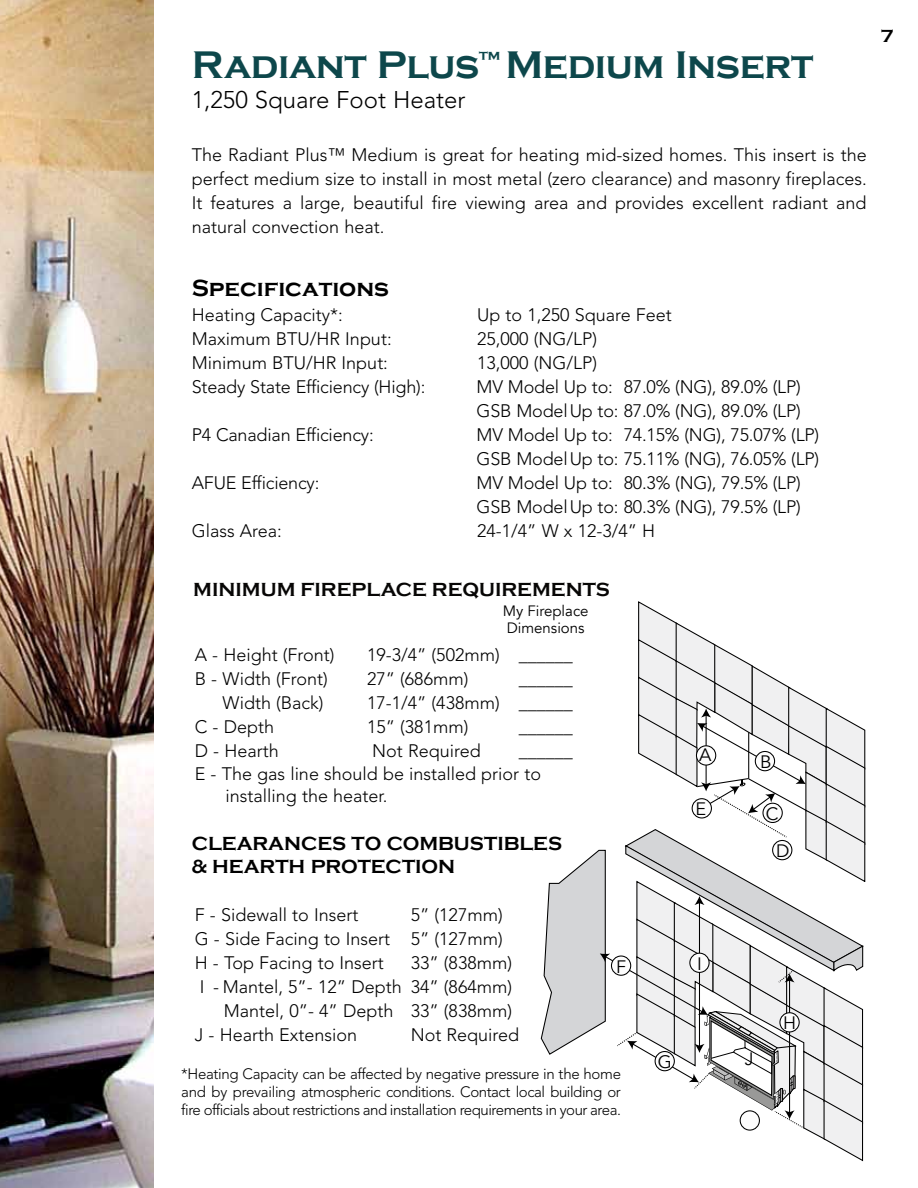
<style>
.page{position:relative;width:918px;height:1188px;background:#fff}
.page>*{position:absolute;margin:0;border:0;box-sizing:border-box;transform-origin:0 0}
.t1{font:700 39.6px "Copperplate Gothic";letter-spacing:-.01em;color:#0d474b}
.t2{font:300 24px "Avenir LT Std";color:#000}
.t3{font:700 24px "Copperplate Gothic";color:#000}
.t4{font:700 19.5px/23.4px "Copperplate Gothic";color:#000}
.t5{font:700 19.5px "Copperplate Gothic";color:#070605}
.t6{font:300 18px/24px "Avenir LT Std";color:#000}
.t7{font:18px/36.8px "Avenir";color:#000}
.t8{font:700 18px "Copperplate Gothic";color:#000}
.t9{font:300 15px/18px "Avenir LT Std";letter-spacing:-.03em;color:#000;text-align:justify}
.t10{font:15px/16.5px "Avenir";color:#000}
.s1{color:#fff}
</style>
<div class="page">
<img style="left:0;top:0;width:153px;height:1188px">
<svg style="left:540px;top:601px;width:326px;height:561px"></svg>
<h1 class="t1" style="left:192px;top:43px;width:623px">Radiant Plus<sup>™</sup> Medium Insert</h1>
<h2 class="t2" style="left:192px;top:86px;width:275px">1,250 Square Foot Heater</h2>
<p class="t6" style="left:192px;top:143px;width:677px;text-align:justify">The Radiant Plus™ Medium is great for heating mid-sized homes. This insert is the perfect medium size to install in most metal (zero clearance) and masonry fireplaces.<br>It features a large, beautiful fire viewing area and provides excellent radiant and natural convection heat.</p>
<p class="t8" style="left:881px;top:26px;width:14px">7</p>
<h2 class="t3" style="left:192px;top:275px;width:199px">Specifications</h2>
<p class="t6" style="left:192px;top:303px;width:153px">Heating Capacity*:</p>
<p class="t6" style="left:477px;top:303px;width:196px">Up to 1,250 Square Feet</p>
<p class="t6" style="left:192px;top:327px;width:201px">Maximum BTU/HR Input:</p>
<p class="t6" style="left:477px;top:327px;width:121px">25,000 (NG/LP)</p>
<p class="t6" style="left:192px;top:351px;width:198px">Minimum BTU/HR Input:</p>
<p class="t6" style="left:477px;top:351px;width:121px">13,000 (NG/LP)</p>
<p class="t6" style="left:192px;top:375px;width:235px">Steady State Efficiency (High):</p>
<p class="t6" style="left:477px;top:375px;width:326px">MV Model Up to: 87.0% (NG), 89.0% (LP)<br>GSB ModelUp to: 87.0% (NG), 89.0% (LP)</p>
<p class="t6" style="left:192px;top:423px;width:184px">P4 Canadian Efficiency:</p>
<p class="t6" style="left:477px;top:423px;width:344px">MV Model Up to: 74.15% (NG), 75.07% (LP)<br>GSB ModelUp to: 75.11% (NG), 76.05% (LP)</p>
<p class="t6" style="left:192px;top:471px;width:129px">AFUE Efficiency:</p>
<p class="t6" style="left:477px;top:471px;width:326px">MV Model Up to: 80.3% (NG), 79.5% (LP)<br>GSB ModelUp to: 80.3% (NG), 79.5% (LP)</p>
<p class="t6" style="left:192px;top:519px;width:92px">Glass Area:</p>
<p class="t6" style="left:477px;top:519px;width:180px">24-1/4” W x 12-3/4” H</p>
<p class="t5" style="left:193px;top:579px;width:418px">MINIMUM FIREPLACE REQUIREMENTS</p>
<p class="t10" style="left:503px;top:603px;width:87px">My Fireplace<br>Dimensions</p>
<p class="t6" style="left:195px;top:643px;width:141px">A - Height (Front)</p>
<p class="t6" style="left:367px;top:643px;width:207px">19-3/4” (502mm) ______</p>
<p class="t6" style="left:195px;top:667px;width:135px">B - Width (Front)</p>
<p class="t6" style="left:367px;top:667px;width:103px">27” (686mm)</p>
<p class="t6" style="left:519px;top:667px;width:55px">______</p>
<p class="t6" style="left:195px;top:691px;width:130px"><span class="s1">B -</span> Width (Back)</p>
<p class="t6" style="left:367px;top:691px;width:207px">17-1/4” (438mm) ______</p>
<p class="t6" style="left:195px;top:715px;width:81px">C - Depth</p>
<p class="t6" style="left:367px;top:715px;width:103px">15” (381mm)</p>
<p class="t6" style="left:519px;top:715px;width:55px">______</p>
<p class="t6" style="left:195px;top:739px;width:85px">D - Hearth</p>
<p class="t6" style="left:372px;top:739px;width:110px">Not Required</p>
<p class="t6" style="left:519px;top:739px;width:55px">______</p>
<p class="t6" style="left:226px;top:763px;width:317px;line-height:22.5px;text-indent:-31px">E - The gas line should be installed prior to installing the heater.</p>
<p class="t4" style="left:192px;top:832px;width:372px">CLEARANCES TO COMBUSTIBLES &amp; HEARTH PROTECTION</p>
<p class="t6" style="left:195px;top:903px;width:165px">F - Sidewall to Insert</p>
<p class="t6" style="left:195px;top:903px;width:309px;text-align:justify;text-indent:216px">5” (127mm)<br>G - Side Facing to Insert 5” (127mm)<br>H - Top Facing to Insert</p>
<p class="t6" style="left:411px;top:951px;width:103px">33” (838mm)</p>
<p class="t6" style="left:200px;top:975px;width:314px">I - Mantel, 5”- 12” Depth 34” (864mm)</p>
<p class="t6" style="left:224px;top:999px;width:290px">Mantel, 0”- 4” Depth 33” (838mm)</p>
<p class="t6" style="left:195px;top:1023px;width:164px">J - Hearth Extension</p>
<p class="t6" style="left:411px;top:1023px;width:110px">Not Required</p>
<p class="t7" style="left:699px;top:737px;width:14px">A</p>
<p class="t7" style="left:760px;top:743px;width:13px">B</p>
<p class="t7" style="left:696px;top:791px;width:12px">E</p>
<p class="t7" style="left:776px;top:796px;width:15px;text-indent:-11px">C<br>D</p>
<p class="t7" style="left:616px;top:948px;width:12px">F</p>
<p class="t7" style="left:697px;top:946px;width:6px">I</p>
<p class="t7" style="left:783px;top:1005px;width:14px">H</p>
<p class="t9" style="left:181px;top:1065px;width:441px">*Heating Capacity can be affected by negative pressure in the home and by prevailing atmospheric conditions. Contact local building or fire officials about restrictions and installation requirements in your area.</p>
<p class="t7" style="left:658px;top:1044px;width:16px">G</p>
<p class="t7" style="left:745px;top:1040px;width:10px">J</p>
</div>
